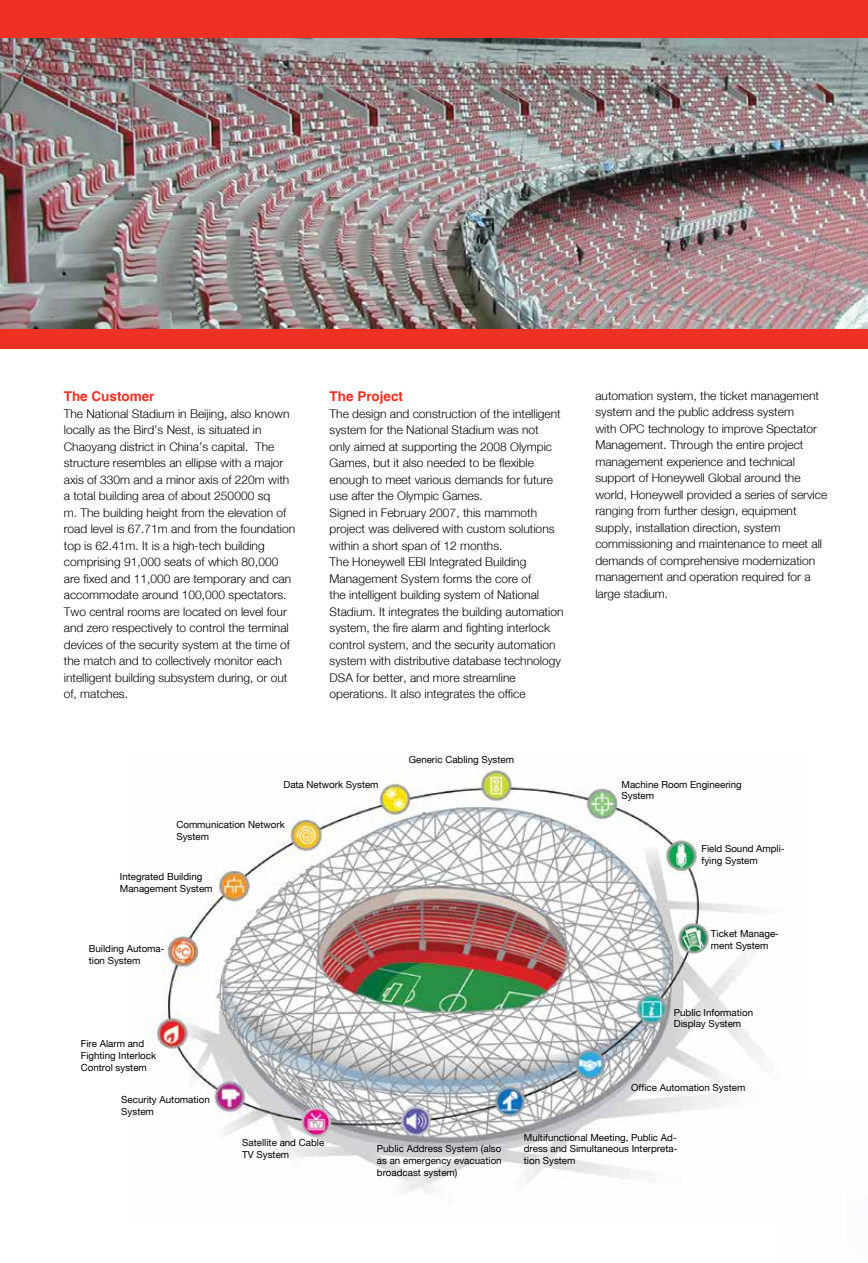
<style>
.page{position:relative;width:868px;height:1263px;background:#fff}
.page>*{position:absolute;margin:0;border:0;box-sizing:border-box;transform-origin:0 0}
.t1{font:700 13.5px "Helvetica";color:#ee3123}
.t2{font:300 12px/16.5px "Helvetica Neue";color:#000}
.t3{font:9.75px/11.7px "Helvetica Neue";color:#000}
</style>
<div class="page">
<div style="left:0;top:0;width:868px;height:65px;background:#ee3123"></div>
<div style="left:0;top:327px;width:868px;height:22px;background:#ee3123"></div>
<img style="left:0;top:38px;width:868px;height:291px">
<img style="left:146px;top:770px;width:618px;height:423px">
<p class="t1" style="left:64px;top:388px;width:92px">The Customer</p>
<p class="t2" style="left:64px;top:405px;width:233px">The National Stadium in Beijing, also known locally as the Bird’s Nest, is situated in Chaoyang district in China’s capital. The structure resembles an ellipse with a major axis of 330m and a minor axis of 220m with a total building area of about 250000 sq<br>m. The building height from the elevation of road level is 67.71m and from the foundation top is 62.41m. It is a high-tech building comprising 91,000 seats of which 80,000 are fixed and 11,000 are temporary and can accommodate around 100,000 spectators.<br>Two central rooms are located on level four and zero respectively to control the terminal devices of the security system at the time of the match and to collectively monitor each intelligent building subsystem during, or out of, matches.</p>
<p class="t1" style="left:330px;top:388px;width:75px">The Project</p>
<p class="t2" style="left:330px;top:405px;width:235px">The design and construction of the intelligent system for the National Stadium was not<br>only aimed at supporting the 2008 Olympic Games, but it also needed to be flexible enough to meet various demands for future use after the Olympic Games.<br>Signed in February 2007, this mammoth project was delivered with custom solutions within a short span of 12 months.<br>The Honeywell EBI Integrated Building Management System forms the core of<br>the intelligent building system of National Stadium. It integrates the building automation system, the fire alarm and fighting interlock control system, and the security automation system with distributive database technology DSA for better, and more streamline operations. It also integrates the office</p>
<p class="t3" style="left:409px;top:753px;width:107px">Generic Cabling System</p>
<p class="t3" style="left:283px;top:779px;width:97px">Data Network System</p>
<p class="t3" style="left:176px;top:818px;width:110px">Communication Network<br>System</p>
<p class="t3" style="left:120px;top:871px;width:94px">Integrated Building<br>Management System</p>
<p class="t3" style="left:89px;top:942px;width:77px">Building Automa&shy;tion System</p>
<p class="t3" style="left:81px;top:1038px;width:77px">Fire Alarm and<br>Fighting Interlock<br>Control system</p>
<p class="t3" style="left:121px;top:1094px;width:90px">Security Automation<br>System</p>
<p class="t2" style="left:595px;top:387px;width:233px">automation system, the ticket management system and the public address system<br>with OPC technology to improve Spectator Management. Through the entire project management experience and technical support of Honeywell Global around the world, Honeywell provided a series of service ranging from further design, equipment supply, installation direction, system commissioning and maintenance to meet all demands of comprehensive modernization management and operation required for a large stadium.</p>
<p class="t3" style="left:621px;top:778px;width:122px">Machine Room Engineering<br>System</p>
<p class="t3" style="left:701px;top:843px;width:85px">Field Sound Ampli&shy;fying System</p>
<p class="t3" style="left:711px;top:927px;width:70px">Ticket Manage&shy;ment System</p>
<p class="t3" style="left:674px;top:1006px;width:81px">Public Information<br>Display System</p>
<p class="t3" style="left:631px;top:1082px;width:116px">Office Automation System</p>
<p class="t3" style="left:242px;top:1137px;width:83px">Satellite and Cable<br>TV System</p>
<p class="t3" style="left:377px;top:1143px;width:126px;text-align:justify">Public Address System (also as an emergency evacuation broadcast system)</p>
<p class="t3" style="left:524px;top:1131px;width:155px;text-align:justify">Multifunctional Meeting, Public Ad&shy;dress and Simultaneous Interpreta&shy;tion System</p>
</div>
